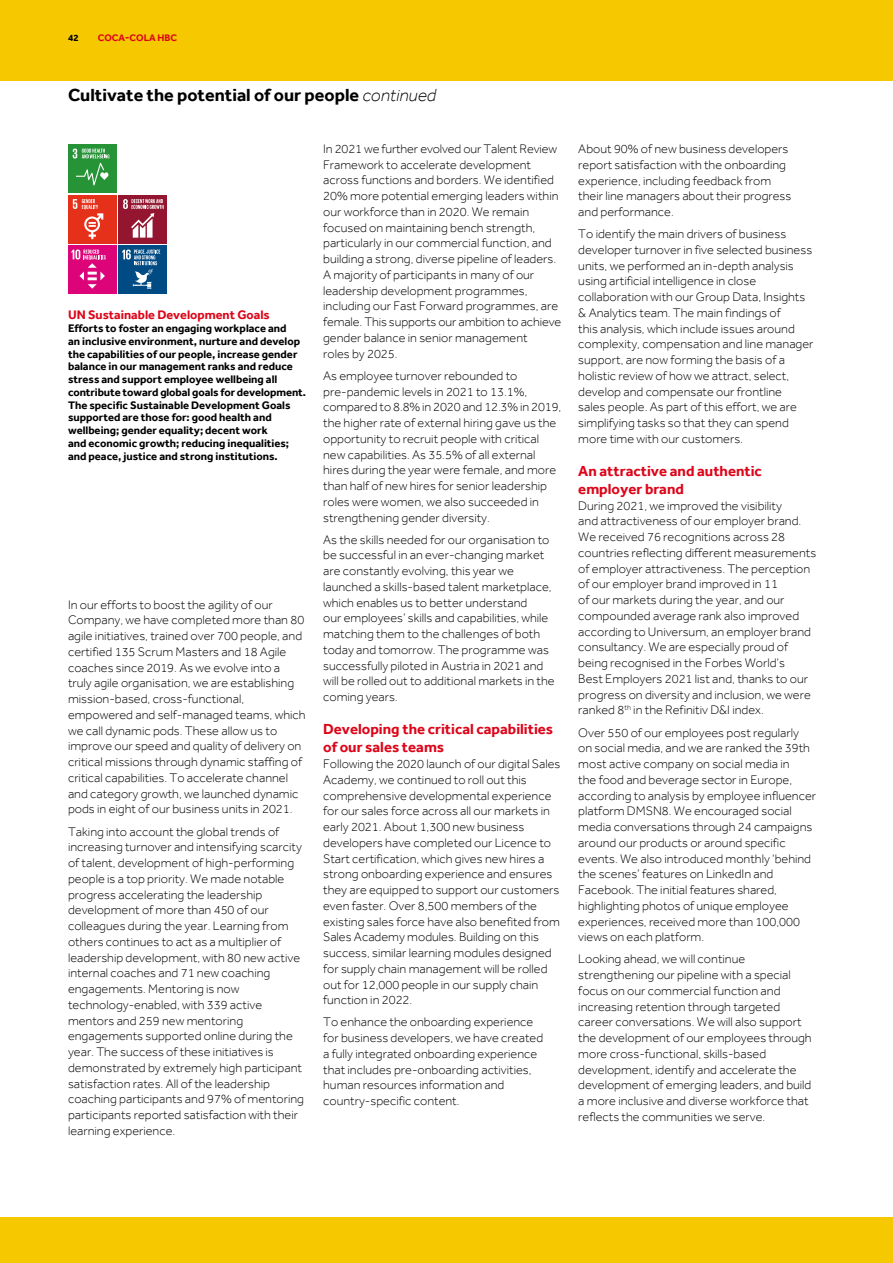
<style>
.page{position:relative;width:893px;height:1263px;background:#f5c800}
.page>*{position:absolute;margin:0;border:0;box-sizing:border-box;transform-origin:0 0}
.t1{font:700 18px "Effra";color:#000}
.t2{font:700 15px/18px "Effra";color:#dd0519}
.t3{font:300 12.75px/15.8px "Effra";color:#000}
.t4{font:700 12.75px "Effra";color:#dd0519}
.t5{font:700 11.25px/12.8px "Effra";color:#000}
.t6{font:700 9.75px "Effra";color:#dd0519}
.t7{font:700 9.75px "Effra";color:#000}
.s1{font-weight:300;font-style:italic}
</style>
<div class="page">
<div style="left:0;top:81px;width:893px;height:1135px;background:#fff"></div>
<div style="left:119px;top:246px;width:48px;height:48px;background:#004b84"></div>
<svg style="left:122px;top:249px;width:38px;height:40px"></svg>
<div style="left:68px;top:195px;width:48px;height:48px;background:#e6311a"></div>
<svg style="left:73px;top:199px;width:30px;height:40px"></svg>
<div style="left:119px;top:195px;width:48px;height:48px;background:#93152f"></div>
<svg style="left:123px;top:199px;width:41px;height:39px"></svg>
<div style="left:68px;top:246px;width:48px;height:48px;background:#dd0379"></div>
<svg style="left:72px;top:249px;width:34px;height:40px"></svg>
<div style="left:68px;top:145px;width:48px;height:48px;background:#259336"></div>
<svg style="left:73px;top:149px;width:36px;height:36px"></svg>
<p class="t7" style="left:68px;top:31px;width:12px">42</p>
<p class="t6" style="left:98px;top:31px;width:81px">COCA-COLA HBC</p>
<h1 class="t1" style="left:68px;top:84px;width:370px">Cultivate the potential of our people <span class="s1">continued</span></h1>
<p class="t4" style="left:68px;top:307px;width:203px">UN Sustainable Development Goals</p>
<p class="t5" style="left:68px;top:322px;width:240px">Efforts to foster an engaging workplace and<br>an inclusive environment, nurture and develop the capabilities of our people, increase gender balance in our management ranks and reduce stress and support employee wellbeing all contribute toward global goals for development.<br>The specific Sustainable Development Goals supported are those for: good health and wellbeing; gender equality; decent work<br>and economic growth; reducing inequalities; and peace, justice and strong institutions.</p>
<p class="t3" style="left:68px;top:596px;width:239px">In our efforts to boost the agility of our Company, we have completed more than 80 agile initiatives, trained over 700 people, and certified 135 Scrum Masters and 18 Agile coaches since 2019. As we evolve into a truly agile organisation, we are establishing mission-based, cross-functional, empowered and self-managed teams, which we call dynamic pods. These allow us to improve our speed and quality of delivery on critical missions through dynamic staffing of critical capabilities. To accelerate channel and category growth, we launched dynamic pods in eight of our business units in 2021.</p>
<p class="t3" style="left:68px;top:823px;width:238px">Taking into account the global trends of increasing turnover and intensifying scarcity of talent, development of high-performing people is a top priority. We made notable progress accelerating the leadership development of more than 450 of our colleagues during the year. Learning from others continues to act as a multiplier of leadership development, with 80 new active internal coaches and 71 new coaching engagements. Mentoring is now technology-enabled, with 339 active mentors and 259 new mentoring engagements supported online during the year. The success of these initiatives is demonstrated by extremely high participant satisfaction rates. All of the leadership coaching participants and 97% of mentoring participants reported satisfaction with their learning experience.</p>
<p class="t3" style="left:323px;top:141px;width:240px">In 2021 we further evolved our Talent Review Framework to accelerate development across functions and borders. We identified 20% more potential emerging leaders within our workforce than in 2020. We remain focused on maintaining bench strength, particularly in our commercial function, and building a strong, diverse pipeline of leaders.<br>A majority of participants in many of our leadership development programmes, including our Fast Forward programmes, are female. This supports our ambition to achieve gender balance in senior management<br>roles by 2025.</p>
<p class="t3" style="left:323px;top:368px;width:240px">As employee turnover rebounded to pre-pandemic levels in 2021 to 13.1%, compared to 8.8% in 2020 and 12.3% in 2019, the higher rate of external hiring gave us the opportunity to recruit people with critical new capabilities. As 35.5% of all external hires during the year were female, and more than half of new hires for senior leadership roles were women, we also succeeded in strengthening gender diversity.</p>
<p class="t3" style="left:323px;top:531px;width:233px">As the skills needed for our organisation to be successful in an ever-changing market are constantly evolving, this year we launched a skills-based talent marketplace, which enables us to better understand<br>our employees’ skills and capabilities, while matching them to the challenges of both today and tomorrow. The programme was successfully piloted in Austria in 2021 and will be rolled out to additional markets in the coming years.</p>
<p class="t2" style="left:323px;top:720px;width:232px">Developing the critical capabilities of our sales teams</p>
<p class="t3" style="left:323px;top:756px;width:239px">Following the 2020 launch of our digital Sales Academy, we continued to roll out this comprehensive developmental experience for our sales force across all our markets in early 2021. About 1,300 new business developers have completed our Licence to Start certification, which gives new hires a strong onboarding experience and ensures they are equipped to support our customers even faster. Over 8,500 members of the existing sales force have also benefited from Sales Academy modules. Building on this success, similar learning modules designed for supply chain management will be rolled out for 12,000 people in our supply chain function in 2022.</p>
<p class="t3" style="left:323px;top:1014px;width:222px">To enhance the onboarding experience for business developers, we have created a fully integrated onboarding experience that includes pre-onboarding activities, human resources information and country‑specific content.</p>
<p class="t3" style="left:578px;top:141px;width:215px">About 90% of new business developers report satisfaction with the onboarding experience, including feedback from their line managers about their progress and performance.</p>
<p class="t3" style="left:578px;top:226px;width:237px">To identify the main drivers of business developer turnover in five selected business units, we performed an in-depth analysis using artificial intelligence in close collaboration with our Group Data, Insights &amp; Analytics team. The main findings of<br>this analysis, which include issues around complexity, compensation and line manager support, are now forming the basis of a holistic review of how we attract, select, develop and compensate our frontline<br>sales people. As part of this effort, we are simplifying tasks so that they can spend more time with our customers.</p>
<p class="t2" style="left:578px;top:462px;width:185px">An attractive and authentic employer brand</p>
<p class="t3" style="left:578px;top:497px;width:239px">During 2021, we improved the visibility<br>and attractiveness of our employer brand.<br>We received 76 recognitions across 28 countries reflecting different measurements of employer attractiveness. The perception of our employer brand improved in 11<br>of our markets during the year, and our compounded average rank also improved according to Universum, an employer brand consultancy. We are especially proud of being recognised in the Forbes World’s<br>Best Employers 2021 list and, thanks to our progress on diversity and inclusion, we were ranked 8<sup>th</sup> in the Refinitiv D&amp;I index.</p>
<p class="t3" style="left:578px;top:724px;width:239px">Over 550 of our employees post regularly on social media, and we are ranked the 39th most active company on social media in<br>the food and beverage sector in Europe, according to analysis by employee influencer platform DMSN8. We encouraged social media conversations through 24 campaigns around our products or around specific events. We also introduced monthly ‘behind the scenes’ features on LinkedIn and Facebook. The initial features shared, highlighting photos of unique employee experiences, received more than 100,000 views on each platform.</p>
<p class="t3" style="left:578px;top:951px;width:235px">Looking ahead, we will continue strengthening our pipeline with a special focus on our commercial function and increasing retention through targeted career conversations. We will also support the development of our employees through more cross-functional, skills-based development, identify and accelerate the development of emerging leaders, and build a more inclusive and diverse workforce that reflects the communities we serve.</p>
</div>
